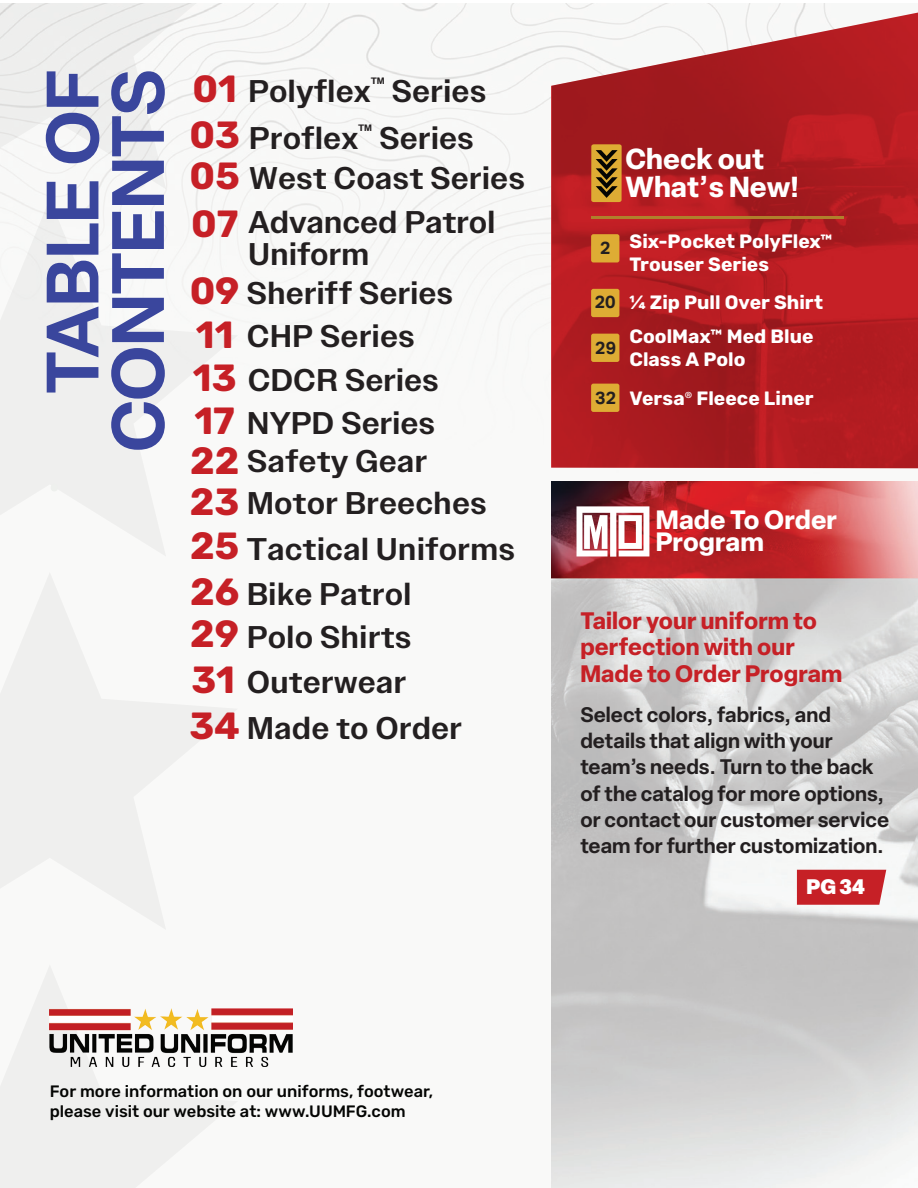
<style>
.page{position:relative;width:918px;height:1188px;background:#fff}
.page>*{position:absolute;margin:0;border:0;box-sizing:border-box;transform-origin:0 0}
.t1{font:600 72.9px/65.4px "Elza";letter-spacing:-.015em;color:#3a469d;text-align:right}
.t2{font:700 37.8px/43.3px "Rubik";color:#c62026}
.t3{font:500 31.35px/43.3px "Owners Text";color:#231f20}
.t4{font:700 28.5px/28.5px "Elza";letter-spacing:.005em;color:#fff}
.t5{font:700 26.1px/22.4px "Elza";letter-spacing:.005em;color:#fff}
.t6{font:700 23.55px/26.2px "Elza";letter-spacing:.005em;color:#c62026}
.t7{font:600 20.7px/26.2px "Elza";color:#231f20}
.t8{font:900 20.7px "Elza";color:#fff}
.t9{font:700 19.35px/23.1px "Rubik";color:#fff}
.t10{font:700 17.7px "Aktiv Grotesk Deva";color:#231f20}
.t11{font:500 16.5px/19.8px "Rubik";color:#040503}
.s1{font-family:"Rubik";font-weight:700;font-size:37.8px;color:#c62026}
.s2{font-family:"Myriad Pro";font-weight:400}
</style>
<div class="page">
<img style="left:0;top:3px;width:918px;height:1050px">
<svg style="left:0;top:3px;width:238px;height:186px;fill:#efefee"></svg>
<svg style="left:0;top:198px;width:238px;height:359px"></svg>
<svg style="left:0;top:572px;width:238px;height:358px"></svg>
<svg style="left:0;top:964px;width:238px;height:224px;fill:#efefee"></svg>
<img style="left:552px;top:13px;width:366px;height:455px">
<img style="left:50px;top:1008px;width:242px;height:59px">
<svg style="left:49px;top:484px;width:10px;height:7px"></svg>
<svg style="left:591px;top:144px;width:31px;height:58px;background:#a17a26"></svg>
<div style="left:591px;top:384px;width:28px;height:28px;background:#deac34;border-radius:2px"></div>
<div style="left:591px;top:334px;width:28px;height:28px;background:#deac34;border-radius:2px"></div>
<div style="left:591px;top:289px;width:28px;height:28px;background:#deac34;border-radius:2px"></div>
<div style="left:591px;top:234px;width:28px;height:28px;background:#deac34;border-radius:2px"></div>
<hr style="left:591px;top:217px;width:253px;height:2px;background:#af802c">
<img style="left:551px;top:481px;width:367px;height:707px">
<svg style="left:577px;top:506px;width:72px;height:51px"></svg>
<div style="left:797px;top:870px;width:89px;height:35px;background:#c62026"></div>
<p class="t1" style="left:38px;top:452px;width:384px;rotate:-90deg">TABLE OF<br>CONTENTS</p>
<p class="t2" style="left:189px;top:66px;width:52px;line-height:46.7px">01<br>03</p>
<p class="t2" style="left:190px;top:152px;width:52px;line-height:48.8px">05<br>07</p>
<p class="t2" style="left:190px;top:270px;width:51px">09<br>11<br>13<br>17</p>
<p class="t3" style="left:248px;top:68px;width:240px;line-height:46.7px">Polyflex<sup>™</sup> Series<br>Proflex<sup>™</sup> Series</p>
<p class="t3" style="left:249px;top:156px;width:277px">West Coast Series</p>
<p class="t3" style="left:248px;top:207px;width:249px;line-height:31.5px">Advanced Patrol<br>Uniform</p>
<p class="t3" style="left:247px;top:271px;width:208px">Sheriff Series<br>CHP Series<br>CDCR Series<br>NYPD Series</p>
<p class="t3" style="left:190px;top:440px;width:239px"><span class="s1">22</span> Safety Gear</p>
<p class="t2" style="left:190px;top:481px;width:51px">23</p>
<p class="t3" style="left:247px;top:481px;width:242px">Motor Breeches</p>
<p class="t3" style="left:190px;top:526px;width:327px;line-height:45.3px"><span class="s1">25</span> Tactical Uniforms<br><span class="s1">26</span> Bike Patrol</p>
<p class="t3" style="left:189px;top:614px;width:274px;line-height:45.6px"><span class="s1">29</span> Polo Shirts<br><span class="s1">31</span> Outerwear<br><span class="s1">34</span> Made to Order</p>
<p class="t4" style="left:625px;top:143px;width:174px">Check out<br>What’s New!</p>
<p class="t9" style="left:630px;top:230px;width:205px;text-indent:-29px"><sub>2</sub> Six-Pocket PolyFlex™<br>Trouser Series</p>
<p class="t9" style="left:630px;top:285px;width:195px;line-height:34.5px">¼ Zip Pull Over Shirt<br>CoolMax™ Med Blue</p>
<p class="t9" style="left:630px;top:340px;width:186px;line-height:39px">Class A Polo<br>Versa<span class="s2">®</span> Fleece Liner</p>
<p class="t10" style="left:595px;top:289px;width:22px">20</p>
<p class="t10" style="left:595px;top:335px;width:22px">29</p>
<p class="t10" style="left:595px;top:385px;width:22px">32</p>
<p class="t5" style="left:656px;top:508px;width:183px">Made To Order<br>Program</p>
<p class="t6" style="left:580px;top:607px;width:264px">Tailor your uniform to perfection with our<br>Made to Order Program</p>
<p class="t7" style="left:580px;top:701px;width:310px">Select colors, fabrics, and details that align with your team’s needs. Turn to the back of the catalog for more options, or contact our customer service team for further customization.</p>
<p class="t8" style="left:806px;top:871px;width:60px">PG 34</p>
<p class="t11" style="left:50px;top:1082px;width:385px">For more information on our uniforms, footwear, please visit our website at: www.UUMFG.com</p>
</div>
